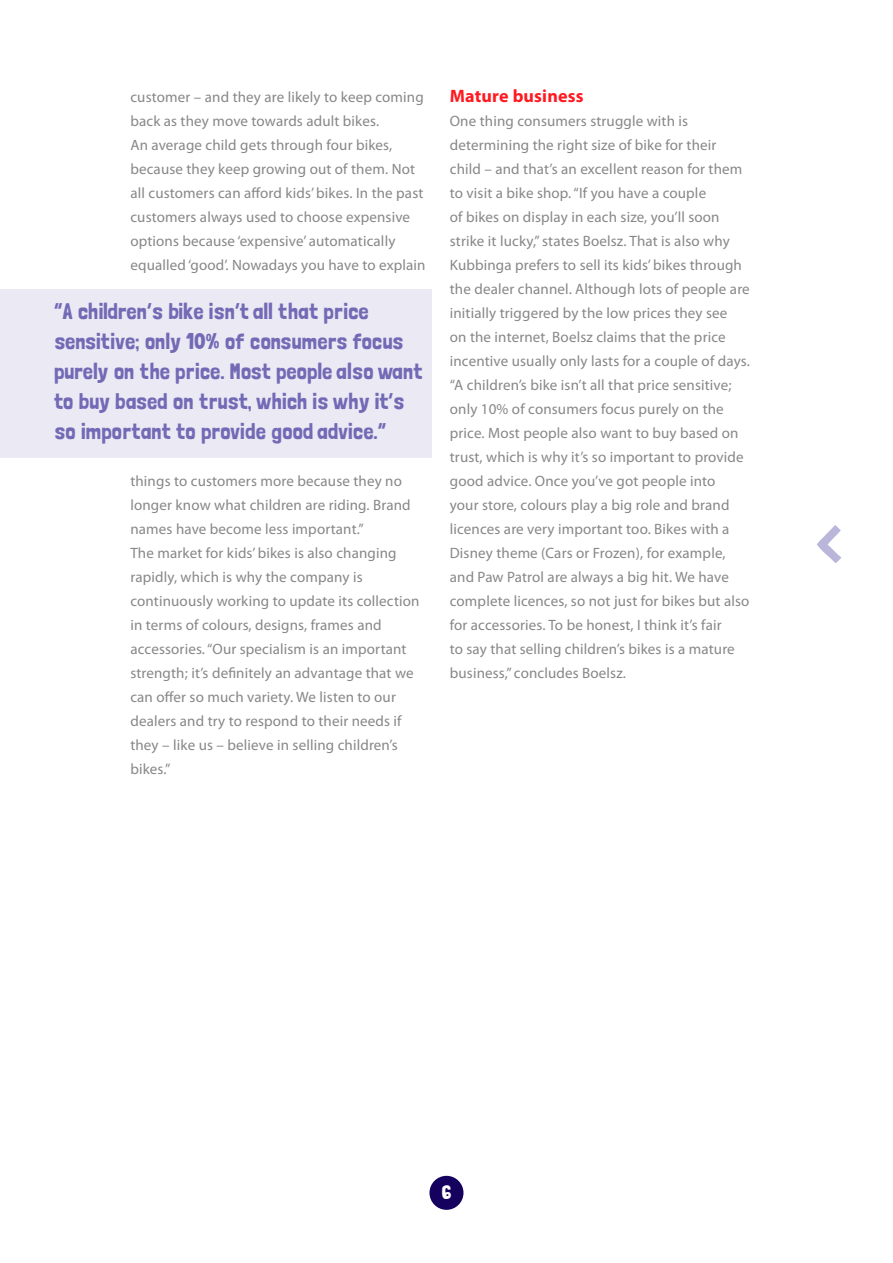
<style>
.page{position:relative;width:893px;height:1263px;background:#fff}
.page>*{position:absolute;margin:0;border:0;box-sizing:border-box;transform-origin:0 0}
.t1{font:75px "Londrina Solid";color:#bab6db}
.t2{font:22.5px/30px "Londrina Solid";color:#736ab6}
.t3{font:19.5px "Londrina Solid";color:#fff}
.t4{font:700 18px "Myriad Pro";letter-spacing:.01em;color:#ff1921}
.t5{font:15px/24px "Myriad Pro";letter-spacing:.01em;color:#878787}
</style>
<div class="page">
<div style="left:429px;top:1176px;width:34px;height:34px;background:#14025e;border-radius:50%"></div>
<div style="left:0;top:289px;width:432px;height:169px;background:#ebe9f4"></div>
<p class="t5" style="left:130px;top:85px;width:297px">customer – and they are likely to keep coming back as they move towards adult bikes.<br>An average child gets through four bikes, because they keep growing out of them. Not all customers can afford kids’ bikes. In the past customers always used to choose expensive options because ‘expensive’ automatically equalled ‘good’. Nowadays you have to explain</p>
<h2 class="t2" style="left:54px;top:296px;width:370px">“A children’s bike isn’t all that price sensitive; only 10% of consumers focus purely on the price. Most people also want to buy based on trust, which is why it’s so important to provide good advice.”</h2>
<p class="t5" style="left:130px;top:469px;width:291px">things to customers more because they no longer know what children are riding. Brand names have become less important.”<br>The market for kids’ bikes is also changing rapidly, which is why the company is continuously working to update its collection in terms of colours, designs, frames and accessories. “Our specialism is an important strength; it’s definitely an advantage that we can offer so much variety. We listen to our dealers and try to respond to their needs if they – like us – believe in selling children’s bikes.”</p>
<p class="t4" style="left:450px;top:84px;width:135px">Mature business</p>
<p class="t5" style="left:450px;top:109px;width:302px">One thing consumers struggle with is determining the right size of bike for their child – and that’s an excellent reason for them to visit a bike shop. “If you have a couple<br>of bikes on display in each size, you’ll soon strike it lucky,” states Boelsz. That is also why Kubbinga prefers to sell its kids’ bikes through the dealer channel. Although lots of people are initially triggered by the low prices they see<br>on the internet, Boelsz claims that the price incentive usually only lasts for a couple of days. “A children’s bike isn’t all that price sensitive; only 10% of consumers focus purely on the price. Most people also want to buy based on trust, which is why it’s so important to provide good advice. Once you’ve got people into<br>your store, colours play a big role and brand licences are very important too. Bikes with a Disney theme (Cars or Frozen), for example, and Paw Patrol are always a big hit. We have complete licences, so not just for bikes but also for accessories. To be honest, I think it’s fair<br>to say that selling children’s bikes is a mature business,” concludes Boelsz.</p>
<h1 class="t1" style="left:816px;top:494px;width:28px">&lt;</h1>
<h3 class="t3" style="left:441px;top:1180px;width:12px">6</h3>
</div>
